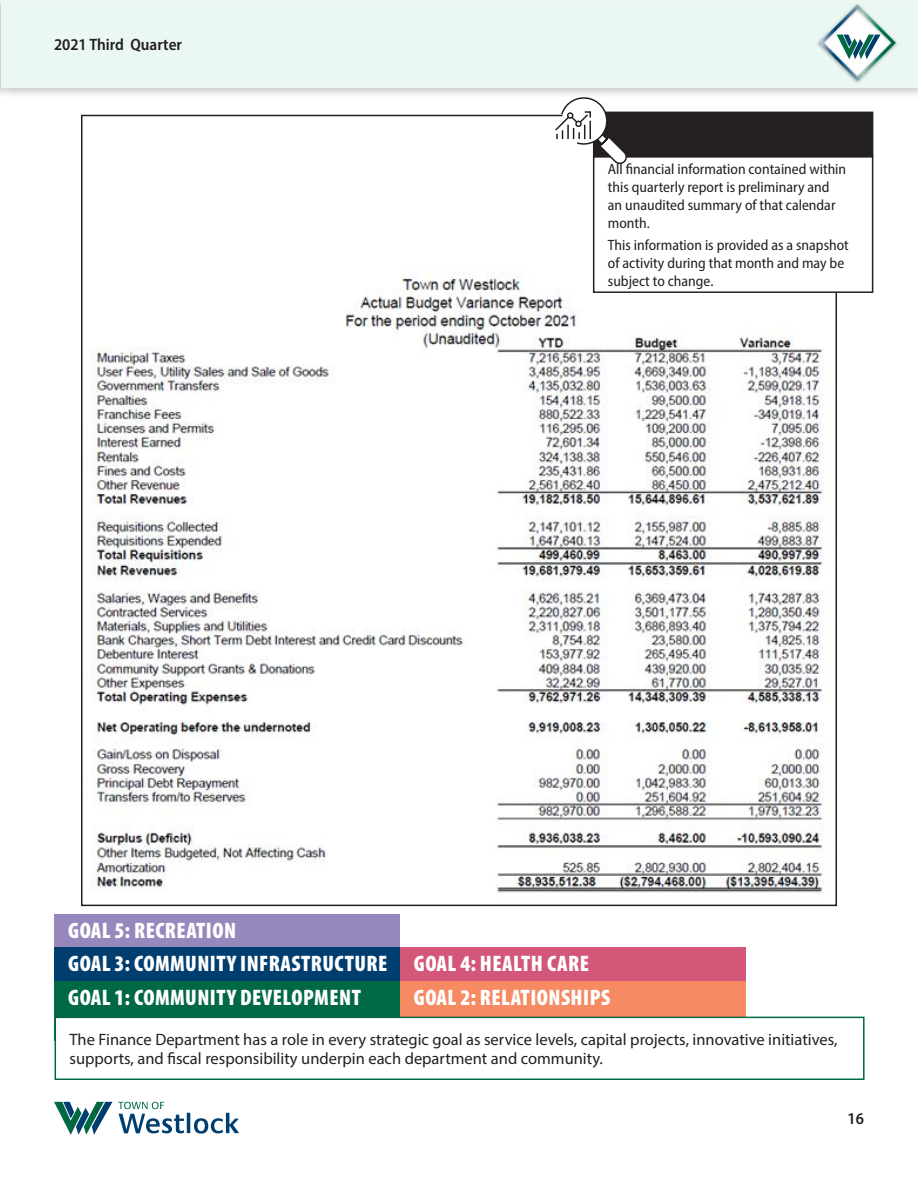
<style>
.page{position:relative;width:918px;height:1188px;background:#fff}
.page>*{position:absolute;margin:0;border:0;box-sizing:border-box;transform-origin:0 0}
.body{font:900 condensed 22.5px "Myriad Pro";letter-spacing:.02em;color:#fff}
.body-2{font:16.5px/19.8px "Myriad Pro";color:#231f20}
.t1{font:600 semi-condensed 16.5px "Myriad Pro";color:#231f20}
.body-3{font:semi-condensed 15px/18px "Myriad Pro";color:#231f20}
.s1{font-stretch:normal}
</style>
<div class="page">
<hr style="left:187px;top:1113px;width:3px;height:20px;background:#003e6f">
<svg style="left:194px;top:1113px;width:45px;height:21px"></svg>
<svg style="left:54px;top:1102px;width:130px;height:33px"></svg>
<div style="left:0;top:0;width:918px;height:99px;background:#231f20;opacity:.25"></div>
<div style="left:1px;top:0;width:917px;height:88px;background:#ecf7f1"></div>
<svg style="left:817px;top:4px;width:80px;height:79px"></svg>
<img style="left:88px;top:271px;width:743px;height:622px">
<div style="left:55px;top:915px;width:345px;height:59px;background:#9687bd"></div>
<div style="left:55px;top:948px;width:345px;height:59px;background:#003e70"></div>
<div style="left:400px;top:948px;width:346px;height:59px;background:#d35779"></div>
<div style="left:55px;top:982px;width:345px;height:59px;background:#006944"></div>
<div style="left:400px;top:982px;width:346px;height:59px;background:#f58a63"></div>
<div style="left:55px;top:1017px;width:809px;height:62px;background:#fff"></div>
<div style="left:55px;top:1017px;width:810px;height:63px;border:2px solid #006944"></div>
<div style="left:594px;top:157px;width:279px;height:135px;background:#fff"></div>
<div style="left:593px;top:156px;width:280px;height:137px;border:2px solid #241f21"></div>
<div style="left:593px;top:112px;width:280px;height:45px;background:#241f21"></div>
<svg style="left:554px;top:95px;width:75px;height:71px"></svg>
<p class="t1" style="left:54px;top:34px;width:130px">2021 Third Quarter</p>
<p class="body-3" style="left:608px;top:160px;width:240px">All financial information contained within this quarterly report is preliminary and an unaudited summary of that calendar month.</p>
<p class="body-3" style="left:608px;top:235px;width:242px">This information is provided as a snapshot of activity during that month and may be subject to change<span class="s1">.</span></p>
<p class="body" style="left:68px;top:916px;width:169px">GOAL 5: RECREATION</p>
<p class="body" style="left:68px;top:949px;width:321px">GOAL 3: COMMUNITY INFRASTRUCTURE</p>
<p class="body" style="left:414px;top:949px;width:176px">GOAL 4: HEALTH CARE</p>
<p class="body" style="left:68px;top:983px;width:294px">GOAL 1: COMMUNITY DEVELOPMENT</p>
<p class="body" style="left:414px;top:983px;width:198px">GOAL 2: RELATIONSHIPS</p>
<p class="body-2" style="left:70px;top:1029px;width:770px">The Finance Department has a role in every strategic goal as service levels, capital projects, innovative initiatives, supports, and fiscal responsibility underpin each department and community.</p>
<p class="t1" style="left:848px;top:1109px;width:18px">16</p>
</div>
